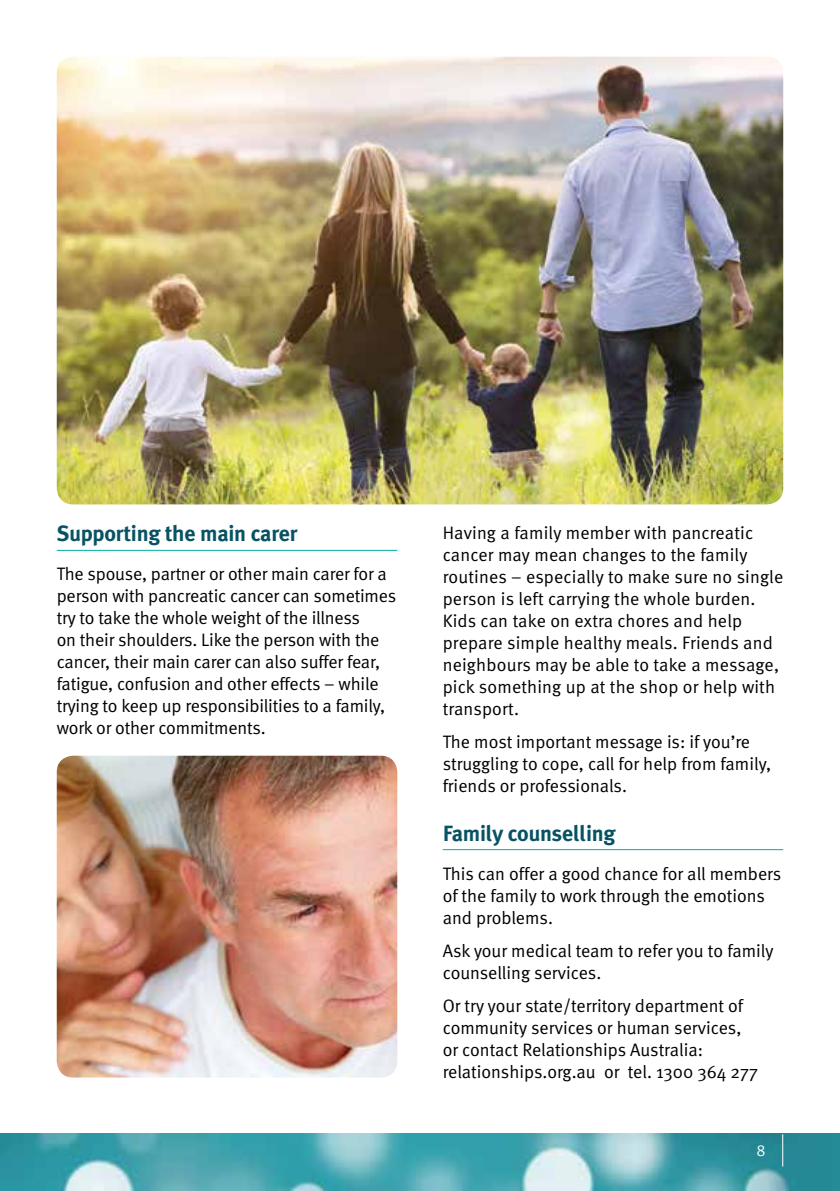
<style>
.page{position:relative;width:840px;height:1191px;background:#fff}
.page>*{position:absolute;margin:0;border:0;box-sizing:border-box;transform-origin:0 0}
.t1{font:700 22px "Meta Plus";letter-spacing:-.01em;color:#075363}
.t2{font:18px/22px "Meta Normal";color:#000}
.t3{font:16px "Meta Normal";color:#fff}
</style>
<div class="page">
<img style="left:0;top:1133px;width:839px;height:58px">
<hr style="left:781px;top:1134px;width:1px;height:32px;background:#fff">
<hr style="left:57px;top:550px;width:340px;height:1px;background:#00ae9e">
<img style="left:57px;top:57px;width:725px;height:447px">
<img style="left:57px;top:755px;width:340px;height:322px">
<hr style="left:442px;top:849px;width:340px;height:1px;background:#00ae9e">
<p class="t1" style="left:57px;top:521px;width:242px">Supporting the main carer</p>
<p class="t2" style="left:57px;top:563px;width:341px">The spouse, partner or other main carer for a person with pancreatic cancer can sometimes try to take the whole weight of the illness<br>on their shoulders. Like the person with the cancer, their main carer can also suffer fear, fatigue, confusion and other effects – while trying to keep up responsibilities to a family, work or other commitments.</p>
<p class="t2" style="left:442px;top:521px;width:342px">Having a family member with pancreatic cancer may mean changes to the family routines – especially to make sure no single person is left carrying the whole burden.<br>Kids can take on extra chores and help prepare simple healthy meals. Friends and neighbours may be able to take a message, pick something up at the shop or help with transport.</p>
<p class="t2" style="left:442px;top:730px;width:330px">The most important message is: if you’re struggling to cope, call for help from family, friends or professionals.</p>
<p class="t1" style="left:442px;top:820px;width:174px">Family counselling</p>
<p class="t2" style="left:442px;top:862px;width:340px">This can offer a good chance for all members of the family to work through the emotions and problems.</p>
<p class="t2" style="left:442px;top:939px;width:332px">Ask your medical team to refer you to family counselling services.</p>
<p class="t2" style="left:442px;top:995px;width:316px">Or try your state/territory department of community services or human services, or contact Relationships Australia: relationships.org.au or tel. 1300 364 277</p>
<p class="t3" style="left:756px;top:1141px;width:11px">8</p>
</div>
